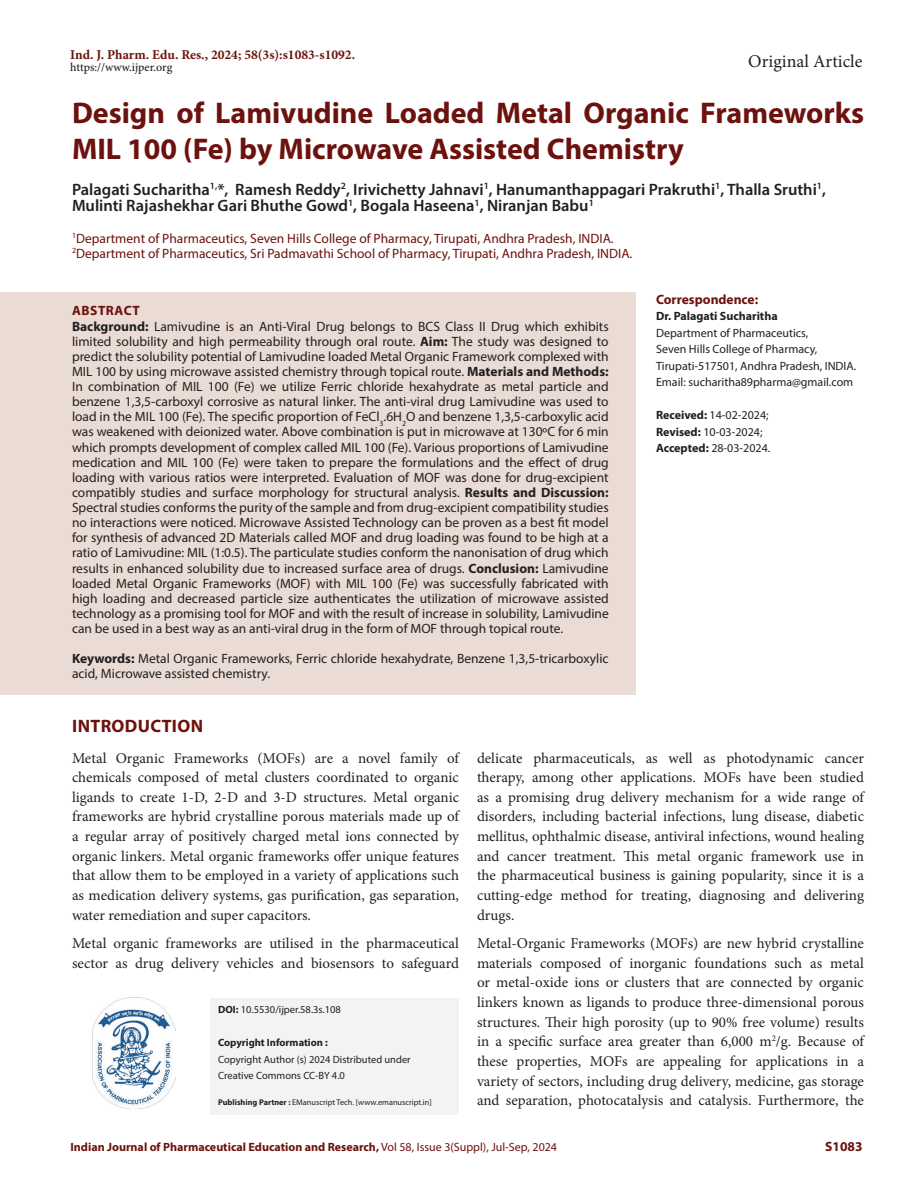
<style>
.page{position:relative;width:918px;height:1188px;background:#fff}
.page>*{position:absolute;margin:0;border:0;box-sizing:border-box;transform-origin:0 0}
.Art_Title{font:700 30px/36.2px "Myriad Pro";color:#6c120e}
.t1{font:18px "Minion Pro";color:#231f20}
.Intro_head{font:700 18px "Myriad Pro";letter-spacing:.02em;color:#6c120e}
.Author_Names{font:600 16.5px/16.6px "Myriad Pro";color:#231f20}
.Body_text{font:15px/19.6px "Minion Pro";color:#231f20;text-align:justify}
.Body_text__FO{font:15px/19.6px "Minion Pro";color:#231f20;text-align:justify}
.Abstract_TXT{font:13.5px/15.1px "Myriad Pro";color:#231f20;text-align:justify}
.Author_Affiliations{font:13.5px "Myriad Pro";color:#6c120e}
.KY{font:13.5px/15.1px "Myriad Pro";color:#231f20}
.t2{font:700 13.5px "Minion Pro";color:#6c120e}
.Correspondence_head{font:700 13.5px "Myriad Pro";color:#6c120e}
.ABS_Heading{font:700 13.5px "Myriad Pro";letter-spacing:.04em;color:#6c120e}
.Correspondence_AU_Af{font:12px/16.5px "Myriad Pro";color:#231f20}
.t3{font:700 12px "Myriad Pro";color:#6c120e}
.Journal_Dates{font:12px/16.5px "Myriad Pro";color:#231f20}
.t4{font:500 12px "Minion Pro";letter-spacing:-.01em;color:#231f20}
.Correspondence_AU{font:700 12px "Myriad Pro";color:#231f20}
.t5{font:10.5px/16.5px "Myriad Pro";color:#231f20}
.t6{font:700 10.5px "Myriad Pro";color:#231f20}
.t7{font:8.25px "Myriad Pro";color:#231f20}
.s1{font-weight:700}
.s2{font-weight:400}
</style>
<div class="page">
<div style="left:211px;top:998px;width:248px;height:36px;background:#f2f3f4"></div>
<div style="left:211px;top:1031px;width:248px;height:26px;background:#f2f3f4"></div>
<div style="left:211px;top:1048px;width:248px;height:25px;background:#f2f3f4"></div>
<div style="left:211px;top:1064px;width:248px;height:26px;background:#f2f3f4"></div>
<div style="left:211px;top:1084px;width:248px;height:30px;background:#f2f3f4"></div>
<img style="left:92px;top:998px;width:83px;height:110px">
<div style="left:0;top:292px;width:636px;height:40px;background:#eadbd4"></div>
<div style="left:0;top:307px;width:636px;height:343px;background:#eadbd4"></div>
<div style="left:0;top:640px;width:636px;height:55px;background:#eadbd4"></div>
<p class="t2" style="left:70px;top:45px;width:286px">Ind. J. Pharm. Edu. Res., 2024; 58(3s):s1083-s1092.</p>
<p class="t4" style="left:70px;top:59px;width:104px">https://www.ijper.org</p>
<h2 class="t1" style="left:748px;top:49px;width:116px">Original Article</h2>
<p class="Art_Title" style="left:72px;top:94px;width:794px">Design of Lamivudine Loaded Metal Organic Frameworks<br>MIL 100 (Fe) by Microwave Assisted Chemistry</p>
<p class="Author_Names" style="left:72px;top:180px;width:756px">Palagati Sucharitha<sup>1,</sup>*, Ramesh Reddy<sup>2</sup>, Irivichetty Jahnavi<sup>1</sup>, Hanumanthappagari Prakruthi<sup>1</sup>, Thalla Sruthi<sup>1</sup>,<br>Mulinti Rajashekhar Gari Bhuthe Gowd<sup>1</sup>, Bogala Haseena<sup>1</sup>, Niranjan Babu<sup>1</sup></p>
<p class="Author_Affiliations" style="left:72px;top:230px;width:543px"><sup>1</sup>Department of Pharmaceutics, Seven Hills College of Pharmacy, Tirupati, Andhra Pradesh, INDIA.</p>
<p class="Author_Affiliations" style="left:72px;top:245px;width:562px"><sup>2</sup>Department of Pharmaceutics, Sri Padmavathi School of Pharmacy, Tirupati, Andhra Pradesh, INDIA.</p>
<p class="Correspondence_head" style="left:656px;top:290px;width:104px">Correspondence:</p>
<p class="Correspondence_AU" style="left:656px;top:308px;width:123px">Dr. Palagati Sucharitha</p>
<p class="Correspondence_AU_Af" style="left:656px;top:324px;width:202px">Department of Pharmaceutics,<br>Seven Hills College of Pharmacy,<br>Tirupati-517501, Andhra Pradesh, INDIA.</p>
<p class="Correspondence_AU_Af" style="left:656px;top:374px;width:199px">Email: sucharitha89pharma@gmail.com</p>
<p class="ABS_Heading" style="left:72px;top:302px;width:69px">ABSTRACT</p>
<p class="Abstract_TXT" style="left:72px;top:318px;width:538px"><span class="s1">Background:</span> Lamivudine is an Anti-Viral Drug belongs to BCS Class II Drug which exhibits limited solubility and high permeability through oral route. <span class="s1">Aim:</span> The study was designed to predict the solubility potential of Lamivudine loaded Metal Organic Framework complexed with MIL 100 by using microwave assisted chemistry through topical route. <span class="s1">Materials and Methods:<br></span>In combination of MIL 100 (Fe) we utilize Ferric chloride hexahydrate as metal particle and benzene 1,3,5-carboxyl corrosive as natural linker. The anti-viral drug Lamivudine was used to load in the MIL 100 (Fe). The specific proportion of FeCl<sub>3</sub>.6H<sub>2</sub>O and benzene 1,3,5-carboxylic acid was weakened with deionized water. Above combination is put in microwave at 130ºC for 6 min which prompts development of complex called MIL 100 (Fe). Various proportions of Lamivudine medication and MIL 100 (Fe) were taken to prepare the formulations and the effect of drug loading with various ratios were interpreted. Evaluation of MOF was done for drug-excipient compatibly studies and surface morphology for structural analysis. <span class="s1">Results and Discussion:<br></span>Spectral studies conforms the purity of the sample and from drug-excipient compatibility studies no interactions were noticed. Microwave Assisted Technology can be proven as a best fit model for synthesis of advanced 2D Materials called MOF and drug loading was found to be high at a ratio of Lamivudine: MIL (1:0.5). The particulate studies conform the nanonisation of drug which results in enhanced solubility due to increased surface area of drugs. <span class="s1">Conclusion:</span> Lamivudine loaded Metal Organic Frameworks (MOF) with MIL 100 (Fe) was successfully fabricated with high loading and decreased particle size authenticates the utilization of microwave assisted technology as a promising tool for MOF and with the result of increase in solubility, Lamivudine can be used in a best way as an anti-viral drug in the form of MOF through topical route.</p>
<p class="KY" style="left:72px;top:651px;width:538px"><span class="s1">Keywords:</span> Metal Organic Frameworks, Ferric chloride hexahydrate, Benzene 1,3,5-tricarboxylic acid, Microwave assisted chemistry.</p>
<p class="Intro_head" style="left:72px;top:715px;width:132px">INTRODUCTION</p>
<p class="Body_text__FO" style="left:72px;top:748px;width:389px">Metal Organic Frameworks (MOFs) are a novel family of chemicals composed of metal clusters coordinated to organic ligands to create 1-D, 2-D and 3-D structures. Metal organic frameworks are hybrid crystalline porous materials made up of a regular array of positively charged metal ions connected by organic linkers. Metal organic frameworks offer unique features that allow them to be employed in a variety of applications such as medication delivery systems, gas purification, gas separation, water remediation and super capacitors.</p>
<p class="Body_text" style="left:72px;top:934px;width:389px">Metal organic frameworks are utilised in the pharmaceutical sector as drug delivery vehicles and biosensors to safeguard</p>
<p class="Journal_Dates" style="left:656px;top:407px;width:116px"><span class="s1">Received:</span> 14-02-2024;<br><span class="s1">Revised:</span> 10-03-2024;<br><span class="s1">Accepted:</span> 28-03-2024.</p>
<p class="Body_text" style="left:477px;top:748px;width:389px">delicate pharmaceuticals, as well as photodynamic cancer therapy, among other applications. MOFs have been studied as a promising drug delivery mechanism for a wide range of disorders, including bacterial infections, lung disease, diabetic mellitus, ophthalmic disease, antiviral infections, wound healing and cancer treatment. This metal organic framework use in the pharmaceutical business is gaining popularity, since it is a cutting-edge method for treating, diagnosing and delivering drugs.</p>
<p class="Body_text" style="left:477px;top:934px;width:389px">Metal-Organic Frameworks (MOFs) are new hybrid crystalline materials composed of inorganic foundations such as metal or metal-oxide ions or clusters that are connected by organic linkers known as ligands to produce three-dimensional porous structures. Their high porosity (up to 90% free volume) results in a specific surface area greater than 6,000 m<sup>2</sup>/g. Because of these properties, MOFs are appealing for applications in a variety of sectors, including drug delivery, medicine, gas storage and separation, photocatalysis and catalysis. Furthermore, the</p>
<p class="t5" style="left:218px;top:1001px;width:124px"><span class="s1">DOI:</span> 10.5530/ijper.58.3s.108</p>
<p class="t6" style="left:218px;top:1036px;width:111px">Copyright Information :</p>
<p class="t5" style="left:218px;top:1051px;width:194px">Copyright Author (s) 2024 Distributed under<br>Creative Commons CC-BY 4.0</p>
<p class="t7" style="left:218px;top:1097px;width:215px"><span class="s1">Publishing Partner :</span> EManuscript Tech. [www.emanuscript.in]</p>
<p class="t3" style="left:70px;top:1139px;width:488px">Indian Journal of Pharmaceutical Education and Research, <span class="s2">Vol 58, Issue 3(Suppl), Jul-Sep, 2024</span></p>
<p class="Correspondence_head" style="left:825px;top:1137px;width:39px">S1083</p>
</div>
